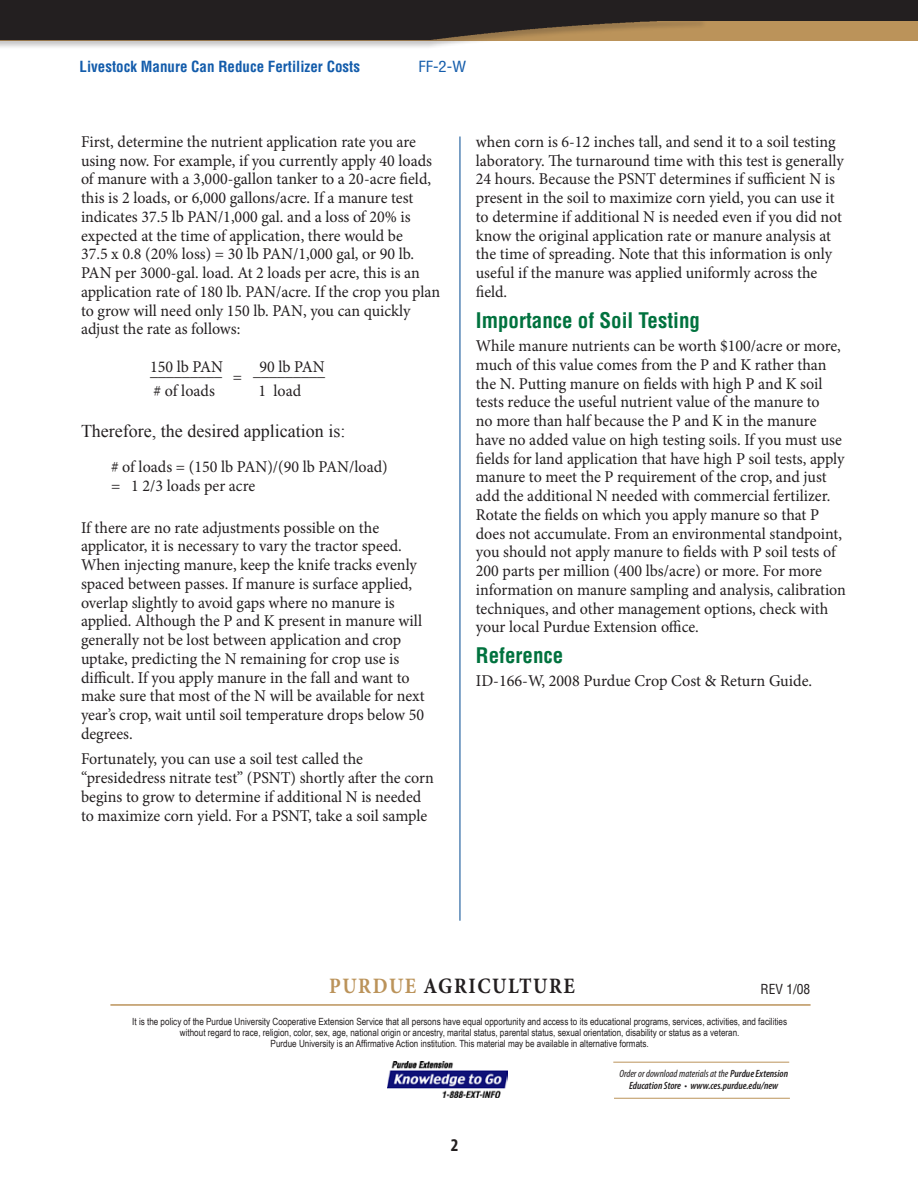
<style>
.page{position:relative;width:918px;height:1188px;background:#fff}
.page>*{position:absolute;margin:0;border:0;box-sizing:border-box;transform-origin:0 0}
.t1{font:700 22.05px "Minion Pro";letter-spacing:.08em;color:#231f20;scale:.89 1}
.t2{font:700 condensed 21px "Helvetica";color:#00723e}
.t3{font:18px "Times New Roman";color:#231f20}
.t4{font:700 condensed 18px "Myriad Pro";color:#231f20}
.t5{font:16.5px/18.8px "Minion Pro";color:#231f20}
.t6{font:700 condensed 15px "Helvetica";color:#135cab}
.t7{font:condensed 15px "Helvetica";color:#135cab;scale:1.1 1}
.t8{font:condensed 13.5px "Helvetica";color:#231f20}
.t9{font:italic 600 condensed 10.5px/12px "Myriad Pro";color:#231f20;text-align:center}
.t10{font:9.9px/11.2px "Arial Narrow";color:#231f20;text-align:center}
.s1{color:#bb935a}
.s2{font-weight:400}
.s3{font-weight:400;font-style:normal}
</style>
<div class="page">
<div style="left:0;top:13px;width:918px;height:28px;background:#bb935a"></div>
<div style="left:0;top:18px;width:723px;height:43px;background:#231f20;opacity:.25"></div>
<img style="left:0;top:20px;width:707px;height:20px">
<div style="left:0;top:0;width:918px;height:20px;background:#231f20"></div>
<hr style="left:460px;top:136px;width:1px;height:785px;background:#014990">
<hr style="left:110px;top:1004px;width:701px;height:2px;background:#bb935a">
<img style="left:388px;top:1061px;width:119px;height:37px">
<hr style="left:613px;top:1062px;width:176px;height:1px;background:#bb935a">
<hr style="left:614px;top:1098px;width:176px;height:1px;background:#bb935a">
<p class="t6" style="left:80px;top:57px;width:282px">Livestock Manure Can Reduce Fertilizer Costs</p>
<p class="t7" style="left:418px;top:57px;width:45px">FF-2-W</p>
<p class="t5" style="left:81px;top:132px;width:361px">First, determine the nutrient application rate you are using now. For example, if you currently apply 40 loads of manure with a 3,000-gallon tanker to a 20-acre field, this is 2 loads, or 6,000 gallons/acre. If a manure test indicates 37.5 lb PAN/1,000 gal. and a loss of 20% is expected at the time of application, there would be<br>37.5 x 0.8 (20% loss) = 30 lb PAN/1,000 gal, or 90 lb.<br>PAN per 3000-gal. load. At 2 loads per acre, this is an application rate of 180 lb. PAN/acre. If the crop you plan to grow will need only 150 lb. PAN, you can quickly adjust the rate as follows:</p>
<p class="t5" style="left:150px;top:357px;width:75px">150 lb PAN</p>
<p class="t5" style="left:259px;top:357px;width:67px">90 lb PAN</p>
<p class="t5" style="left:150px;top:362px;width:74px">_________</p>
<p class="t5" style="left:233px;top:368px;width:11px">=</p>
<p class="t5" style="left:253px;top:362px;width:74px">_________</p>
<p class="t5" style="left:154px;top:381px;width:63px"># of loads</p>
<p class="t5" style="left:258px;top:381px;width:44px">1 load</p>
<p class="t3" style="left:81px;top:420px;width:266px">Therefore, the desired application is:</p>
<p class="t5" style="left:111px;top:458px;width:278px"># of loads = (150 lb PAN)/(90 lb PAN/load) = 1 2/3 loads per acre</p>
<p class="t5" style="left:81px;top:518px;width:345px">If there are no rate adjustments possible on the applicator, it is necessary to vary the tractor speed.<br>When injecting manure, keep the knife tracks evenly spaced between passes. If manure is surface applied, overlap slightly to avoid gaps where no manure is applied. Although the P and K present in manure will generally not be lost between application and crop uptake, predicting the N remaining for crop use is difficult. If you apply manure in the fall and want to make sure that most of the N will be available for next year’s crop, wait until soil temperature drops below 50 degrees.</p>
<p class="t5" style="left:81px;top:750px;width:354px">Fortunately, you can use a soil test called the “presidedress nitrate test” (PSNT) shortly after the corn begins to grow to determine if additional N is needed to maximize corn yield. For a PSNT, take a soil sample</p>
<p class="t5" style="left:476px;top:132px;width:369px">when corn is 6-12 inches tall, and send it to a soil testing laboratory. The turnaround time with this test is generally 24 hours. Because the PSNT determines if sufficient N is present in the soil to maximize corn yield, you can use it to determine if additional N is needed even if you did not know the original application rate or manure analysis at the time of spreading. Note that this information is only useful if the manure was applied uniformly across the field.</p>
<p class="t2" style="left:476px;top:307px;width:226px">Importance of Soil Testing</p>
<p class="t5" style="left:476px;top:337px;width:372px">While manure nutrients can be worth $100/acre or more, much of this value comes from the P and K rather than the N. Putting manure on fields with high P and K soil tests reduce the useful nutrient value of the manure to<br>no more than half because the P and K in the manure have no added value on high testing soils. If you must use fields for land application that have high P soil tests, apply manure to meet the P requirement of the crop, and just add the additional N needed with commercial fertilizer.<br>Rotate the fields on which you apply manure so that P does not accumulate. From an environmental standpoint, you should not apply manure to fields with P soil tests of 200 parts per million (400 lbs/acre) or more. For more information on manure sampling and analysis, calibration techniques, and other management options, check with your local Purdue Extension office.</p>
<p class="t2" style="left:476px;top:643px;width:89px">Reference</p>
<p class="t5" style="left:476px;top:672px;width:338px">ID-166-W, 2008 Purdue Crop Cost &amp; Return Guide.</p>
<h1 class="t1" style="left:329px;top:971px;width:278px"><span class="s1">PURDUE</span> AGRICULTURE</h1>
<p class="t8" style="left:760px;top:981px;width:51px">REV 1/08</p>
<p class="t10" style="left:132px;top:1016px;width:656px">It is the policy of the Purdue University Cooperative Extension Service that all persons have equal opportunity and access to its educational programs, services, activities, and facilities without regard to race, religion, color, sex, age, national origin or ancestry, marital status, parental status, sexual orientation, disability or status as a veteran.<br>Purdue University is an Affirmative Action institution. This material may be available in alternative formats.</p>
<p class="t4" style="left:451px;top:1134px;width:9px">2</p>
<p class="t9" style="left:619px;top:1067px;width:170px"><span class="s2">Order or download materials at the</span> Purdue Extension<br>Education Store <span class="s3">•</span> www.ces.purdue.edu/new</p>
</div>
